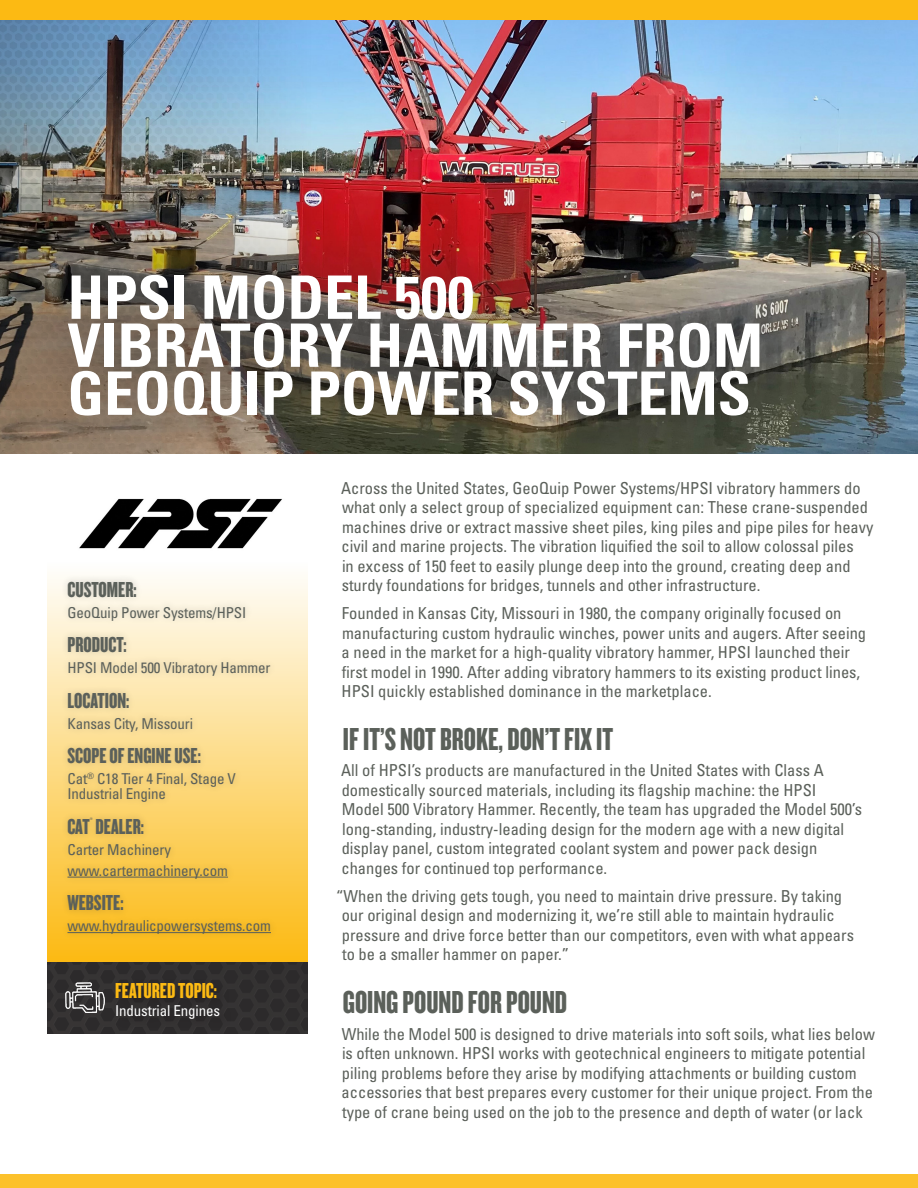
<style>
.page{position:relative;width:918px;height:1188px;background:#fff}
.page>*{position:absolute;margin:0;border:0;box-sizing:border-box;transform-origin:0 0}
._14_Content_gray_Sou{font:700 condensed 60px/48px "Univers LT Std";color:#fff}
._8_Content_gray_Sour{font:33px "Knockout 68 Full Featherwt";color:#5b605a}
.t1{font:22.5px "Knockout 68 Full Featherwt";color:#5b605a}
.t2{font:22.5px "Knockout 68 Full Featherwt";color:#fcba13}
._8_Content_gray_Sour-2{font:condensed 16.5px/19.5px "Univers LT Std";color:#5b605a}
.t3{font:condensed 15px/15px "Univers LT Std";letter-spacing:-.01em;color:#5b605a}
.t4{font:condensed 15px "Univers LT Std";letter-spacing:-.01em;color:#fff}
.t5{font:9.6px "Knockout 68 Full Featherwt";color:#5b605a}
</style>
<div class="page">
<img style="left:312px;top:20px;width:606px;height:434px">
<img style="left:0;top:19px;width:312px;height:164px">
<img style="left:0;top:183px;width:850px;height:271px">
<div style="left:0;top:0;width:918px;height:19px;background:#fcba13"></div>
<div style="left:0;top:1174px;width:918px;height:14px;background:#fcc12b"></div>
<div style="left:47px;top:562px;width:261px;height:400px;background:linear-gradient(to bottom,#fefefd,#fcba14)"></div>
<div style="left:61px;top:574px;width:217px;height:367px;background:#231f20;opacity:.2"></div>
<hr style="left:68px;top:877px;width:160px;height:1px;background:#5b605a">
<hr style="left:68px;top:932px;width:203px;height:1px;background:#5b605a">
<img style="left:47px;top:498px;width:261px;height:74px">
<div style="left:47px;top:962px;width:261px;height:72px;background:#2e2b2c"></div>
<img style="left:66px;top:983px;width:39px;height:29px">
<p class="_14_Content_gray_Sou" style="left:68px;top:273px;width:697px">HPSI MODEL 500<br>VIBRATORY HAMMER FROM<br>GEOQUIP POWER SYSTEMS</p>
<p class="t1" style="left:68px;top:575px;width:71px">CUSTOMER:</p>
<p class="t3" style="left:68px;top:605px;width:180px">GeoQuip Power Systems/HPSI</p>
<p class="t1" style="left:68px;top:631px;width:61px">PRODUCT:</p>
<p class="t3" style="left:68px;top:660px;width:204px">HPSI Model 500 Vibratory Hammer</p>
<p class="t1" style="left:68px;top:686px;width:63px">LOCATION:</p>
<p class="t3" style="left:68px;top:716px;width:127px">Kansas City, Missouri</p>
<p class="t1" style="left:68px;top:742px;width:135px">SCOPE OF ENGINE USE:</p>
<p class="t3" style="left:68px;top:771px;width:170px">Cat<sup>®</sup> C18 Tier 4 Final, Stage V<br>Industrial Engine</p>
<p class="t1" style="left:68px;top:812px;width:78px">CAT DEALER:</p>
<p class="t5" style="left:90px;top:815px;width:4px">®</p>
<p class="t3" style="left:68px;top:839px;width:162px;line-height:21px">Carter Machinery www.cartermachinery.com</p>
<p class="t1" style="left:68px;top:889px;width:58px">WEBSITE:</p>
<p class="t3" style="left:68px;top:918px;width:205px">www.hydraulicpowersystems.com</p>
<p class="t2" style="left:115px;top:977px;width:103px">FEATURED TOPIC:</p>
<p class="t4" style="left:115px;top:1001px;width:106px">Industrial Engines</p>
<p class="_8_Content_gray_Sour-2" style="left:341px;top:478px;width:534px">Across the United States, GeoQuip Power Systems/HPSI vibratory hammers do what only a select group of specialized equipment can: These crane-suspended machines drive or extract massive sheet piles, king piles and pipe piles for heavy civil and marine projects. The vibration liquified the soil to allow colossal piles<br>in excess of 150 feet to easily plunge deep into the ground, creating deep and sturdy foundations for bridges, tunnels and other infrastructure.</p>
<p class="_8_Content_gray_Sour-2" style="left:342px;top:603px;width:526px">Founded in Kansas City, Missouri in 1980, the company originally focused on manufacturing custom hydraulic winches, power units and augers. After seeing a need in the market for a high-quality vibratory hammer, HPSI launched their first model in 1990. After adding vibratory hammers to its existing product lines, HPSI quickly established dominance in the marketplace.</p>
<p class="_8_Content_gray_Sour" style="left:343px;top:719px;width:272px">IF IT’S NOT BROKE, DON’T FIX IT</p>
<p class="_8_Content_gray_Sour-2" style="left:341px;top:761px;width:522px">All of HPSI’s products are manufactured in the United States with Class A domestically sourced materials, including its flagship machine: the HPSI Model 500 Vibratory Hammer. Recently, the team has upgraded the Model 500’s long-standing, industry-leading design for the modern age with a new digital display panel, custom integrated coolant system and power pack design changes for continued top performance.</p>
<p class="_8_Content_gray_Sour-2" style="left:342px;top:886px;width:514px;text-indent:-5px">“When the driving gets tough, you need to maintain drive pressure. By taking our original design and modernizing it, we’re still able to maintain hydraulic pressure and drive force better than our competitors, even with what appears to be a smaller hammer on paper.”</p>
<p class="_8_Content_gray_Sour" style="left:343px;top:982px;width:226px">GOING POUND FOR POUND</p>
<p class="_8_Content_gray_Sour-2" style="left:342px;top:1024px;width:535px">While the Model 500 is designed to drive materials into soft soils, what lies below is often unknown. HPSI works with geotechnical engineers to mitigate potential piling problems before they arise by modifying attachments or building custom accessories that best prepares every customer for their unique project. From the type of crane being used on the job to the presence and depth of water (or lack</p>
</div>
